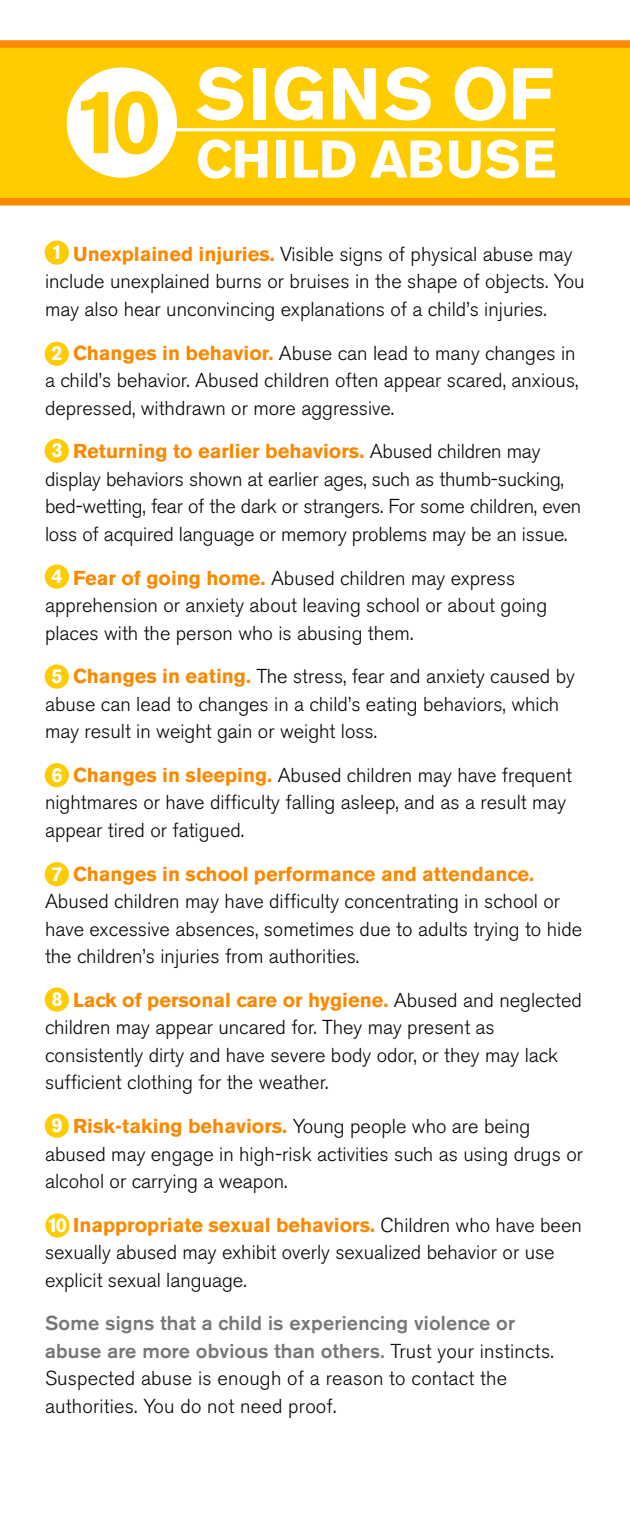
<style>
.page{position:relative;width:630px;height:1530px;background:#fff}
.page>*{position:absolute;margin:0;border:0;box-sizing:border-box;transform-origin:0 0}
.t1{font:700 72.5px "Akzidenz Grotesk BE";letter-spacing:.03em;color:#fff}
.t2{font:700 52.5px "Akzidenz Grotesk BE";letter-spacing:.02em;color:#fff}
.t3{font:300 20px/27.5px "Akzidenz Grotesk BE";color:#050504}
.t4{font:700 20px "Akzidenz Grotesk BE";color:#fa8900}
.t5{font:700 20px "Akzidenz Grotesk BE";color:#fff}
.s1{font-weight:700;color:#fa8900}
.s2{font-weight:700;color:#fff}
.s3{font-weight:500;color:#77777a}
</style>
<div class="page">
<div style="left:0;top:45px;width:630px;height:155px;background:#fc0"></div>
<div style="left:67px;top:67px;width:110px;height:111px;background:#fff;border-radius:50%"></div>
<div style="left:45px;top:241px;width:24px;height:24px;background:#fc0;border-radius:50%"></div>
<div style="left:45px;top:342px;width:24px;height:24px;background:#fc0;border-radius:50%"></div>
<div style="left:45px;top:439px;width:24px;height:24px;background:#fc0;border-radius:50%"></div>
<div style="left:45px;top:565px;width:24px;height:24px;background:#fc0;border-radius:50%"></div>
<div style="left:45px;top:665px;width:24px;height:24px;background:#fc0;border-radius:50%"></div>
<div style="left:45px;top:763px;width:24px;height:24px;background:#fc0;border-radius:50%"></div>
<div style="left:45px;top:862px;width:24px;height:24px;background:#fc0;border-radius:50%"></div>
<div style="left:45px;top:988px;width:24px;height:24px;background:#fc0;border-radius:50%"></div>
<div style="left:45px;top:1114px;width:24px;height:24px;background:#fc0;border-radius:50%"></div>
<div style="left:45px;top:1213px;width:25px;height:25px;background:#fc0;border-radius:50%"></div>
<hr style="left:176px;top:128px;width:379px;height:3px;background:#fff">
<div style="left:0;top:40px;width:630px;height:8px;background:#fa8900"></div>
<div style="left:0;top:198px;width:630px;height:8px;background:#fa8900"></div>
<h1 class="t1" style="left:196px;top:52px;width:359px">SIGNS OF</h1>
<h2 class="t2" style="left:73px;top:129px;width:485px"><sup>10</sup> CHILD ABUSE</h2>
<p class="t5" style="left:51px;top:241px;width:13px">1</p>
<p class="t3" style="left:45px;top:241px;width:541px;text-indent:28px"><span class="s1">Unexplained injuries.</span> Visible signs of physical abuse may include unexplained burns or bruises in the shape of objects. You may also hear unconvincing explanations of a child’s injuries.</p>
<p class="t3" style="left:45px;top:339px;width:535px;text-indent:28px"><span class="s1">Changes in behavior.</span> Abuse can lead to many changes in a child’s behavior. Abused children often appear scared, anxious, depressed, withdrawn or more aggressive.</p>
<p class="t3" style="left:45px;top:438px;width:538px;text-indent:28px"><span class="s1">Returning to earlier behaviors.</span> Abused children may display behaviors shown at earlier ages, such as thumb-sucking, bed-wetting, fear of the dark or strangers. For some children, even loss of acquired language or memory problems may be an issue.</p>
<p class="t3" style="left:45px;top:564px;width:504px;text-indent:28px"><span class="s1">Fear of going home.</span> Abused children may express apprehension or anxiety about leaving school or about going places with the person who is abusing them.</p>
<p class="t3" style="left:45px;top:663px;width:531px;text-indent:28px"><span class="s1">Changes in eating.</span> The stress, fear and anxiety caused by abuse can lead to changes in a child’s eating behaviors, which may result in weight gain or weight loss.</p>
<p class="t3" style="left:45px;top:762px;width:528px;text-indent:28px"><span class="s1">Changes in sleeping.</span> Abused children may have frequent nightmares or have difficulty falling asleep, and as a result may appear tired or fatigued.</p>
<p class="t4" style="left:73px;top:862px;width:463px">Changes in school performance and attendance.</p>
<p class="t3" style="left:45px;top:888px;width:539px">Abused children may have difficulty concentrating in school or have excessive absences, sometimes due to adults trying to hide the children’s injuries from authorities.</p>
<p class="t3" style="left:45px;top:987px;width:538px;text-indent:28px"><span class="s1">Lack of personal care or hygiene.</span> Abused and neglected children may appear uncared for. They may present as consistently dirty and have severe body odor, or they may lack sufficient clothing for the weather.</p>
<p class="t3" style="left:45px;top:1113px;width:540px;text-indent:28px"><span class="s1">Risk-taking behaviors.</span> Young people who are being abused may engage in high-risk activities such as using drugs or alcohol or carrying a weapon.</p>
<p class="t3" style="left:45px;top:1212px;width:538px"><span class="s2">10</span> <span class="s1">Inappropriate sexual behaviors.</span> Children who have been sexually abused may exhibit overly sexualized behavior or use explicit sexual language.</p>
<p class="t3" style="left:45px;top:1310px;width:510px"><span class="s3">Some signs that a child is experiencing violence or abuse are more obvious than others.</span> Trust your instincts.<br>Suspected abuse is enough of a reason to contact the authorities. You do not need proof.</p>
<p class="t5" style="left:51px;top:342px;width:13px">2</p>
<p class="t5" style="left:51px;top:439px;width:13px">3</p>
<p class="t5" style="left:51px;top:565px;width:13px">4</p>
<p class="t5" style="left:51px;top:665px;width:13px">5</p>
<p class="t5" style="left:51px;top:763px;width:13px">6</p>
<p class="t5" style="left:51px;top:862px;width:13px">7</p>
<p class="t5" style="left:51px;top:988px;width:13px">8</p>
<p class="t5" style="left:51px;top:1114px;width:13px">9</p>
</div>
